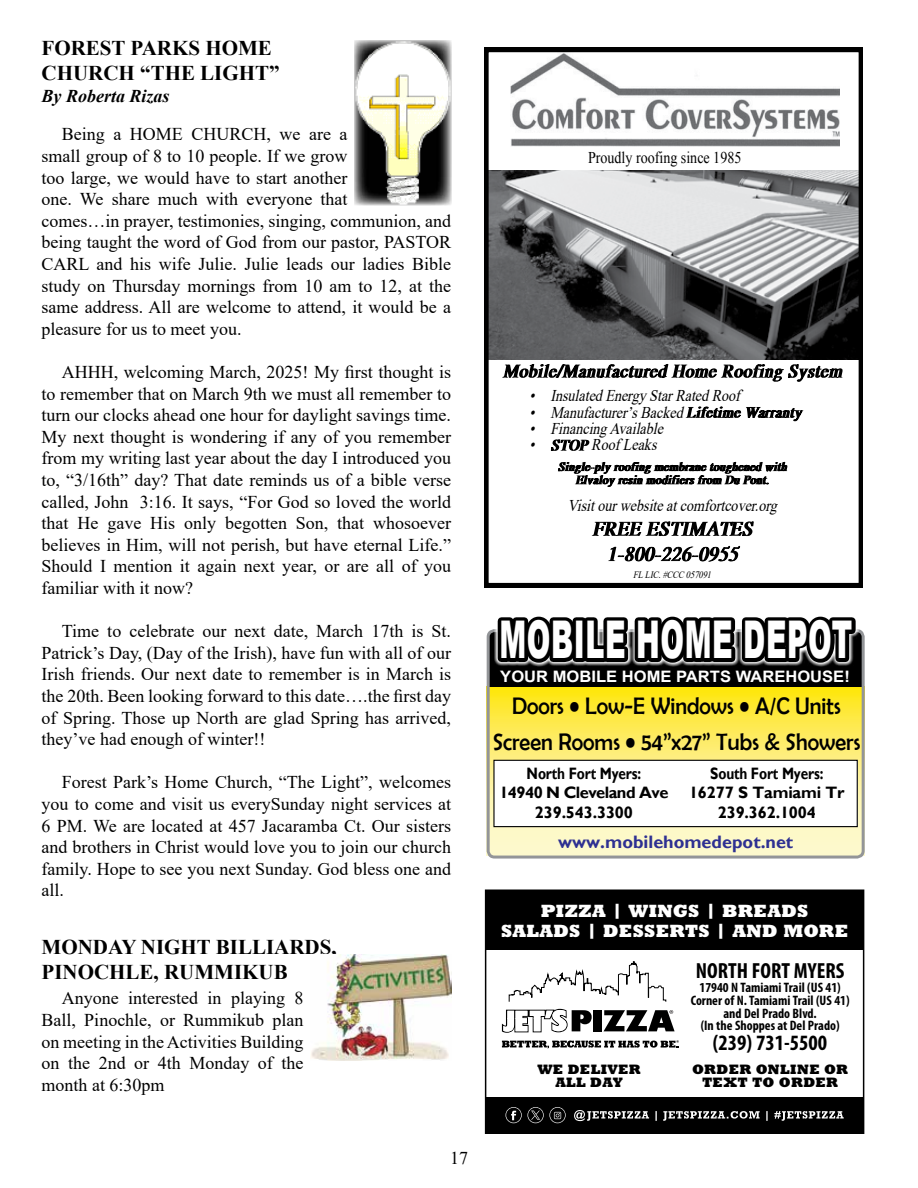
<style>
.page{position:relative;width:918px;height:1188px;background:#fff}
.page>*{position:absolute;margin:0;border:0;box-sizing:border-box;transform-origin:0 0}
.t1{font:900 52.05px "Arial";letter-spacing:.02em;color:#fff;scale:.55 1}
.t2{font:24px/36px "Berlin Sans FB";color:#000;text-align:center;scale:.93 1}
.t3{font:700 condensed 21.9px "Myriad Pro";color:#000}
.t4{font:700 21px/25.2px "Times New Roman";color:#000}
.t5{font:18px/21.6px "Times New Roman";color:#000;text-align:justify}
.t6{font:800 18px/19.5px "Rockwell Std";letter-spacing:.015em;color:#fff;text-align:center}
.t7{font:700 18px "Gill Sans";color:#2e3092}
.t8{font:italic 700 18px "Times New Roman";color:#000}
.t9{font:700 16.5px/19.8px "Gill Sans";letter-spacing:-.01em;color:#010101;text-align:center;scale:.83 1}
.t10{font:italic 16.35px/16.4px "Times New Roman";color:#000;scale:.86 1}
.t11{font:16.35px "Times New Roman";color:#000;scale:.86 1}
.t12{font:700 15.75px "Arial";color:#fff;scale:1.05 1}
.t13{font:800 13.8px/13px "Rockwell Std";letter-spacing:.025em;color:#000;text-align:center}
.t14{font:700 condensed 13.65px/12.9px "Myriad Pro";color:#000;text-align:center}
.t15{font:italic 9.9px "Times New Roman";color:#000;scale:.86 1}
</style>
<div class="page">
<svg style="left:487px;top:629px;width:377px;height:229px;background:#f3e679"></svg>
<svg style="left:494px;top:616px;width:365px;height:82px;background:#373417"></svg>
<div style="left:494px;top:760px;width:363px;height:67px;background:#fff"></div>
<div style="left:493px;top:760px;width:365px;height:67px;border:1px solid #000"></div>
<div style="left:486px;top:890px;width:378px;height:60px;background:#000"></div>
<div style="left:486px;top:1097px;width:378px;height:36px;background:#000"></div>
<svg style="left:501px;top:961px;width:178px;height:87px"></svg>
<svg style="left:574px;top:1110px;width:270px;height:11px"></svg>
<svg style="left:506px;top:1107px;width:60px;height:16px"></svg>
<div style="left:485px;top:890px;width:379px;height:244px;border:2px solid #000"></div>
<svg style="left:485px;top:48px;width:378px;height:540px"></svg>
<img style="left:354px;top:40px;width:97px;height:165px">
<img style="left:311px;top:955px;width:140px;height:105px">
<p class="t4" style="left:42px;top:34px;width:240px">FOREST PARKS HOME<br>CHURCH “THE LIGHT”</p>
<p class="t8" style="left:42px;top:83px;width:130px">By Roberta Rizas</p>
<p class="t5" style="left:42px;top:123px;width:411px;text-align:left;text-indent:20px">Being a HOME CHURCH, we are a<br>small group of 8 to 10 people. If we grow<br>too large, we would have to start another<br>one. We share much with everyone that<br>comes…in prayer, testimonies, singing, communion, and being taught the word of God from our pastor, PASTOR CARL and his wife Julie. Julie leads our ladies Bible study on Thursday mornings from 10 am to 12, at the same address. All are welcome to attend, it would be a pleasure for us to meet you.</p>
<p class="t5" style="left:42px;top:361px;width:411px;text-indent:20px">AHHH, welcoming March, 2025! My first thought is to remember that on March 9th we must all remember to turn our clocks ahead one hour for daylight savings time.<br>My next thought is wondering if any of you remember from my writing last year about the day I introduced you to, “3/16th” day? That date reminds us of a bible verse called, John 3:16. It says, “For God so loved the world that He gave His only begotten Son, that whosoever believes in Him, will not perish, but have eternal Life.” Should I mention it again next year, or are all of you familiar with it now?</p>
<p class="t5" style="left:42px;top:620px;width:411px;text-indent:20px">Time to celebrate our next date, March 17th is St.<br>Patrick’s Day, (Day of the Irish), have fun with all of our Irish friends. Our next date to remember is in March is the 20th. Been looking forward to this date….the first day of Spring. Those up North are glad Spring has arrived, they’ve had enough of winter!!</p>
<p class="t5" style="left:42px;top:771px;width:411px;text-indent:20px">Forest Park’s Home Church, “The Light”, welcomes you to come and visit us everySunday night services at 6 PM. We are located at 457 Jacaramba Ct. Our sisters and brothers in Christ would love you to join our church family. Hope to see you next Sunday. God bless one and all.</p>
<p class="t4" style="left:42px;top:934px;width:297px">MONDAY NIGHT BILLIARDS,<br>PINOCHLE, RUMMIKUB</p>
<p class="t5" style="left:42px;top:987px;width:263px;text-indent:20px">Anyone interested in playing 8<br>Ball, Pinochle, or Rummikub plan on meeting in the Activities Building on the 2nd or 4th Monday of the month at 6:30pm</p>
<p class="t5" style="left:450px;top:1146px;width:19px">17</p>
<p class="t11" style="left:588px;top:147px;width:180px">Proudly roofing since 1985</p>
<p class="t10" style="left:529px;top:387px;width:246px">• InsulatedEnergyStarRatedRoof</p>
<p class="t10" style="left:529px;top:403px;width:185px">• Manufacturer’sBacked</p>
<p class="t10" style="left:529px;top:420px;width:162px">• FinancingAvailable •</p>
<p class="t10" style="left:591px;top:436px;width:83px">Roof Leaks</p>
<p class="t10" style="left:568px;top:497px;width:250px">Visitourwebsiteatcomfortcover.org</p>
<p class="t15" style="left:633px;top:567px;width:95px">FLLIC.#CCC 057091</p>
<h1 class="t1" style="left:499px;top:602px;width:643px">MOBILE HOME DEPOT</h1>
<p class="t12" style="left:500px;top:665px;width:334px">YOUR MOBILE HOME PARTS WAREHOUSE!</p>
<h2 class="t2" style="left:493px;top:687px;width:397px">Doors • Low-E Windows • A/C Units<br>Screen Rooms • 54”x27” Tubs &amp; Showers</h2>
<p class="t9" style="left:499px;top:764px;width:205px">North Fort Myers:<br>14940 N Cleveland Ave<br>239.543.3300</p>
<p class="t9" style="left:689px;top:764px;width:189px">South Fort Myers:<br>16277 S Tamiami Tr<br>239.362.1004</p>
<p class="t7" style="left:558px;top:831px;width:237px">www.mobilehomedepot.net</p>
<p class="t6" style="left:501px;top:901px;width:349px">PIZZA | WINGS | BREADS<br>SALADS | DESSERTS | AND MORE</p>
<p class="t3" style="left:696px;top:958px;width:150px">NORTH FORT MYERS</p>
<p class="t14" style="left:691px;top:981px;width:160px">17940 N Tamiami Trail (US 41)<br>Corner of N. Tamiami Trail (US 41) and Del Prado Blvd.<br>(In the Shoppes at Del Prado)</p>
<p class="t3" style="left:713px;top:1031px;width:116px">(239) 731-5500</p>
<p class="t13" style="left:537px;top:1062px;width:105px">WE DELIVER<br>ALL DAY</p>
<p class="t13" style="left:692px;top:1062px;width:157px">ORDER ONLINE OR<br>TEXT TO ORDER</p>
</div>
